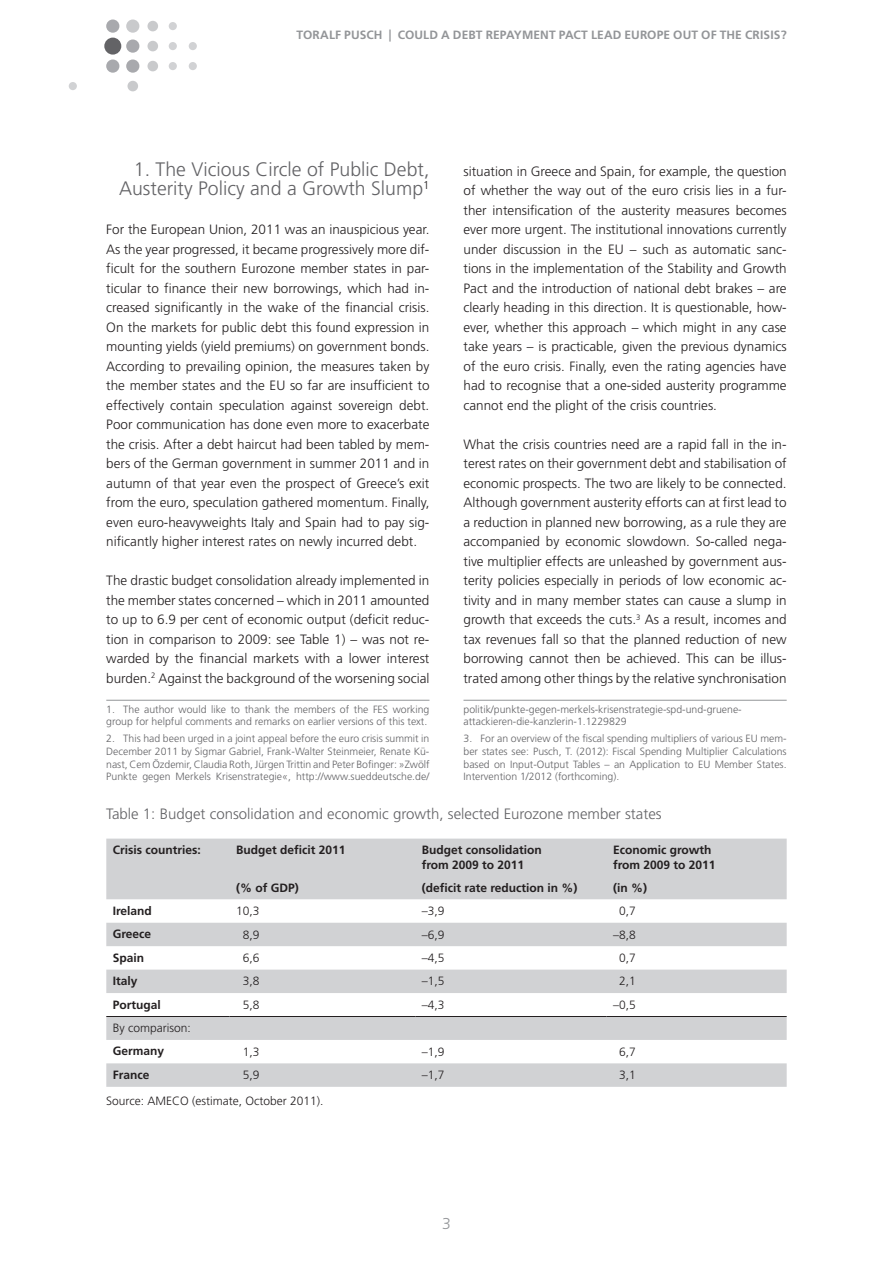
<style>
.page{position:relative;width:893px;height:1263px;background:#fff}
.page>*{position:absolute;margin:0;border:0;box-sizing:border-box;transform-origin:0 0}
._120_H1{font:300 19.5px/19.5px "Frutiger CE";color:#636366;text-align:right}
.t1{font:300 15.75px "Frutiger CE";color:#939598}
._301_T_U{font:300 15px "Frutiger CE";color:#636366}
._201_Standard_O{font:300 13.5px/19.5px "Frutiger CE";color:#231f20;text-align:justify}
._200_Standard{font:300 13.5px/19.5px "Frutiger CE";color:#231f20;text-align:justify}
._302_T_K{font:700 12px/15px "Frutiger CE";color:#231f20}
._303_T_F{font:300 12px "Frutiger CE";color:#231f20}
.t2{font:700 12px "Frutiger CE";letter-spacing:.005em;color:#939598}
._307_T_Quelle{font:300 12px "Frutiger CE";color:#231f20}
._380_Fussnote{font:300 10.5px/12.6px "Frutiger CE";color:#636366}
</style>
<div class="page">
<div style="left:104px;top:38px;width:17px;height:17px;background:#636366;border-radius:50%"></div>
<div style="left:69px;top:82px;width:8px;height:8px;background:#d1d2d4;border-radius:50%"></div>
<div style="left:127px;top:81px;width:11px;height:10px;background:#c9cacc;border-radius:50%"></div>
<div style="left:169px;top:22px;width:8px;height:8px;background:#d1d2d4;border-radius:50%"></div>
<div style="left:147px;top:21px;width:11px;height:10px;background:#c9cacc;border-radius:50%"></div>
<div style="left:189px;top:42px;width:8px;height:8px;background:#d1d2d4;border-radius:50%"></div>
<div style="left:169px;top:42px;width:8px;height:8px;background:#d1d2d4;border-radius:50%"></div>
<div style="left:147px;top:41px;width:11px;height:10px;background:#c9cacc;border-radius:50%"></div>
<div style="left:189px;top:62px;width:8px;height:8px;background:#d1d2d4;border-radius:50%"></div>
<div style="left:169px;top:62px;width:8px;height:8px;background:#d1d2d4;border-radius:50%"></div>
<div style="left:147px;top:61px;width:11px;height:10px;background:#c9cacc;border-radius:50%"></div>
<div style="left:126px;top:20px;width:13px;height:13px;background:#c9cacc;border-radius:50%"></div>
<div style="left:106px;top:20px;width:13px;height:13px;background:#a8a9ad;border-radius:50%"></div>
<div style="left:126px;top:39px;width:13px;height:14px;background:#a8a9ad;border-radius:50%"></div>
<div style="left:126px;top:59px;width:13px;height:14px;background:#a8a9ad;border-radius:50%"></div>
<div style="left:106px;top:59px;width:13px;height:14px;background:#a8a9ad;border-radius:50%"></div>
<hr style="left:106px;top:700px;width:323px;height:1px;background:#939598">
<hr style="left:463px;top:700px;width:324px;height:1px;background:#939598">
<svg style="left:106px;top:838px;width:681px;height:249px;fill:#d1d2d4"></svg>
<hr style="left:106px;top:1016px;width:124px;height:1px;background:#231f20">
<hr style="left:230px;top:1016px;width:185px;height:1px;background:#231f20">
<hr style="left:415px;top:1016px;width:192px;height:1px;background:#231f20">
<hr style="left:607px;top:1016px;width:180px;height:1px;background:#231f20">
<p class="t2" style="left:296px;top:28px;width:16px">Toralf</p>
<p class="t2" style="left:344px;top:28px;width:16px">Pusch</p>
<p class="t2" style="left:389px;top:28px;width:26px">| Could</p>
<p class="t2" style="left:441px;top:28px;width:29px">a Debt</p>
<p class="t2" style="left:486px;top:28px;width:56px">Repayment</p>
<p class="t2" style="left:559px;top:28px;width:15px">Pact</p>
<p class="t2" style="left:591px;top:28px;width:15px">Lead</p>
<p class="t2" style="left:624px;top:28px;width:16px">Europe</p>
<p class="t2" style="left:673px;top:28px;width:55px">Outofthe</p>
<p class="t2" style="left:745px;top:28px;width:14px">Crisis</p>
<p class="t2" style="left:781px;top:28px;width:7px">?</p>
<p class="_120_H1" style="left:119px;top:159px;width:312px">1. The Vicious Circle of Public Debt,<br>Austerity Policy and a Growth Slump<sup>1</sup></p>
<p class="_201_Standard_O" style="left:106px;top:219px;width:325px">For the European Union, 2011 was an inauspicious year.<br>As the year progressed, it became progressively more dif&shy;ficult for the southern Eurozone member states in par&shy;ticular to finance their new borrowings, which had in&shy;creased significantly in the wake of the financial crisis.<br>On the markets for public debt this found expression in mounting yields (yield premiums) on government bonds.<br>According to prevailing opinion, the measures taken by the member states and the EU so far are insufficient to effectively contain speculation against sovereign debt.<br>Poor communication has done even more to exacerbate the crisis. After a debt haircut had been tabled by mem&shy;bers of the German government in summer 2011 and in autumn of that year even the prospect of Greece’s exit from the euro, speculation gathered momentum. Finally, even euro-heavyweights Italy and Spain had to pay sig&shy;nificantly higher interest rates on newly incurred debt.</p>
<p class="_200_Standard" style="left:106px;top:570px;width:325px">The drastic budget consolidation already implemented in the member states concerned – which in 2011 amounted to up to 6.9 per cent of economic output (deficit reduc&shy;tion in comparison to 2009: see Table 1) – was not re&shy;warded by the financial markets with a lower interest burden.<sup>2</sup> Against the background of the worsening social</p>
<p class="_380_Fussnote" style="left:106px;top:703px;width:325px">1. The author would like to thank the members of the FES working group for helpful comments and remarks on earlier versions of this text.</p>
<p class="_380_Fussnote" style="left:106px;top:732px;width:325px;text-align:justify">2. This had been urged in a joint appeal before the euro crisis summit in December 2011 by Sigmar Gabriel, Frank-Walter Steinmeier, Renate Kü&shy;nast, Cem Özdemir, Claudia Roth, Jürgen Trittin and Peter Bofinger: »Zwölf Punkte gegen Merkels Krisenstrategie«, http://www.sueddeutsche.de/</p>
<p class="_201_Standard_O" style="left:463px;top:161px;width:325px">situation in Greece and Spain, for example, the question of whether the way out of the euro crisis lies in a fur&shy;ther intensification of the austerity measures becomes ever more urgent. The institutional innovations currently under discussion in the EU – such as automatic sanc&shy;tions in the implementation of the Stability and Growth Pact and the introduction of national debt brakes – are clearly heading in this direction. It is questionable, how&shy;ever, whether this approach – which might in any case take years – is practicable, given the previous dynamics of the euro crisis. Finally, even the rating agencies have had to recognise that a one-sided austerity programme cannot end the plight of the crisis countries.</p>
<p class="_200_Standard" style="left:463px;top:434px;width:325px">What the crisis countries need are a rapid fall in the in&shy;terest rates on their government debt and stabilisation of economic prospects. The two are likely to be connected.<br>Although government austerity efforts can at first lead to a reduction in planned new borrowing, as a rule they are accompanied by economic slowdown. So-called nega&shy;tive multiplier effects are unleashed by government aus&shy;terity policies especially in periods of low economic ac&shy;tivity and in many member states can cause a slump in growth that exceeds the cuts.<sup>3</sup> As a result, incomes and tax revenues fall so that the planned reduction of new borrowing cannot then be achieved. This can be illus&shy;trated among other things by the relative synchronisation</p>
<p class="_380_Fussnote" style="left:463px;top:703px;width:280px">politik/punkte-gegen-merkels-krisenstrategie-spd-und-gruene&shy;attackieren-die-kanzlerin-1.1229829</p>
<p class="_380_Fussnote" style="left:463px;top:732px;width:325px;text-align:justify">3. For an overview of the fiscal spending multipliers of various EU mem&shy;ber states see: Pusch, T. (2012): Fiscal Spending Multiplier Calculations based on Input-Output Tables – an Application to EU Member States.<br>Intervention 1/2012 (forthcoming).</p>
<p class="_301_T_U" style="left:106px;top:805px;width:557px">Table 1: Budget consolidation and economic growth, selected Eurozone member states</p>
<p class="_302_T_K" style="left:113px;top:842px;width:89px">Crisis countries:</p>
<p class="_302_T_K" style="left:236px;top:842px;width:111px">Budget deficit 2011</p>
<p class="_302_T_K" style="left:236px;top:880px;width:64px">(% of GDP)</p>
<p class="_302_T_K" style="left:422px;top:842px;width:121px">Budget consolidation from 2009 to 2011</p>
<p class="_302_T_K" style="left:422px;top:880px;width:157px">(deficit rate reduction in %)</p>
<p class="_302_T_K" style="left:613px;top:842px;width:104px">Economic growth from 2009 to 2011</p>
<p class="_302_T_K" style="left:613px;top:880px;width:35px">(in %)</p>
<p class="_302_T_K" style="left:113px;top:903px;width:41px">Ireland</p>
<p class="_303_T_F" style="left:236px;top:904px;width:25px">10,3</p>
<p class="_303_T_F" style="left:422px;top:904px;width:24px">–3,9</p>
<p class="_303_T_F" style="left:619px;top:904px;width:18px">0,7</p>
<p class="_302_T_K" style="left:113px;top:926px;width:40px">Greece</p>
<p class="_303_T_F" style="left:243px;top:927px;width:18px">8,9</p>
<p class="_303_T_F" style="left:422px;top:927px;width:24px">–6,9</p>
<p class="_303_T_F" style="left:613px;top:927px;width:24px">–8,8</p>
<p class="_302_T_K" style="left:113px;top:950px;width:33px">Spain</p>
<p class="_303_T_F" style="left:243px;top:951px;width:18px">6,6</p>
<p class="_303_T_F" style="left:422px;top:951px;width:24px">–4,5</p>
<p class="_303_T_F" style="left:619px;top:951px;width:18px">0,7</p>
<p class="_302_T_K" style="left:113px;top:973px;width:26px">Italy</p>
<p class="_303_T_F" style="left:243px;top:974px;width:18px">3,8</p>
<p class="_303_T_F" style="left:422px;top:974px;width:24px">–1,5</p>
<p class="_303_T_F" style="left:619px;top:974px;width:18px">2,1</p>
<p class="_302_T_K" style="left:113px;top:997px;width:50px">Portugal</p>
<p class="_303_T_F" style="left:243px;top:998px;width:18px">5,8</p>
<p class="_303_T_F" style="left:422px;top:998px;width:24px">–4,3</p>
<p class="_303_T_F" style="left:613px;top:998px;width:24px">–0,5</p>
<p class="_303_T_F" style="left:113px;top:1021px;width:80px">By comparison:</p>
<p class="_302_T_K" style="left:113px;top:1044px;width:53px">Germany</p>
<p class="_303_T_F" style="left:243px;top:1044px;width:18px">1,3</p>
<p class="_303_T_F" style="left:422px;top:1044px;width:24px">–1,9</p>
<p class="_303_T_F" style="left:619px;top:1044px;width:18px">6,7</p>
<p class="_302_T_K" style="left:113px;top:1067px;width:38px">France</p>
<p class="_303_T_F" style="left:243px;top:1068px;width:18px">5,9</p>
<p class="_303_T_F" style="left:422px;top:1068px;width:24px">–1,7</p>
<p class="_303_T_F" style="left:619px;top:1068px;width:18px">3,1</p>
<p class="_307_T_Quelle" style="left:106px;top:1094px;width:219px">Source: AMECO (estimate, October 2011).</p>
<p class="t1" style="left:442px;top:1214px;width:10px">3</p>
</div>
